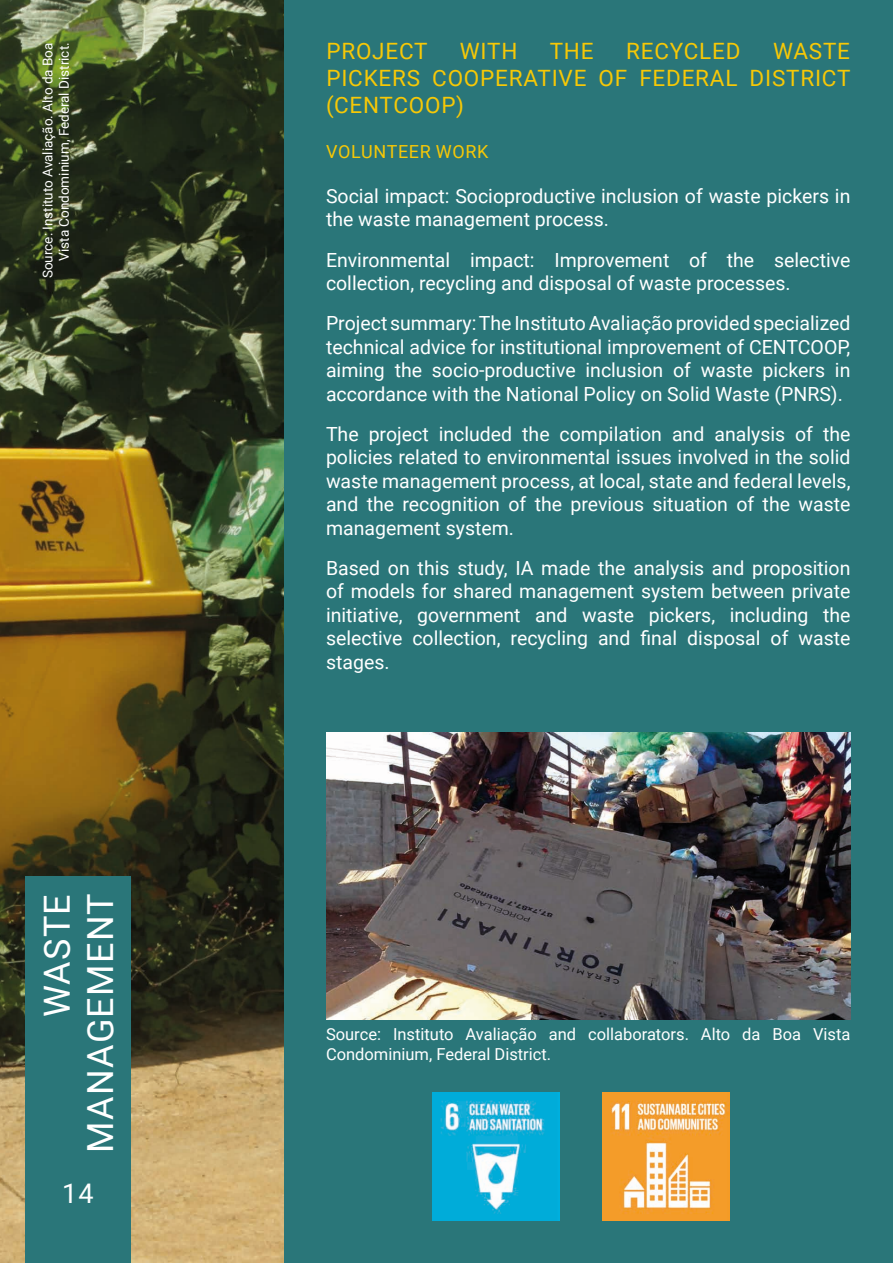
<style>
.page{position:relative;width:893px;height:1263px;background:#fff}
.page>*{position:absolute;margin:0;border:0;box-sizing:border-box;transform-origin:0 0}
.t1{font:36px/43.2px "Roboto";letter-spacing:.035em;color:#fff;text-align:right}
.t2{font:27px "Roboto";color:#fff}
.t3{font:22.5px/27px "Roboto";letter-spacing:.035em;color:#f7c806;text-align:justify}
.t4{font:19.5px/23.4px "Roboto";color:#fff;text-align:justify}
.t5{font:18px "Roboto";letter-spacing:.035em;color:#f7c806}
.t6{font:16.5px/19.8px "Roboto";color:#fff}
.t7{font:13.5px/16.2px "Roboto";color:#fff;text-align:right}
</style>
<div class="page">
<div style="left:283px;top:0;width:610px;height:1263px;background:#2a7679"></div>
<img style="left:326px;top:733px;width:524px;height:286px">
<img style="left:602px;top:1093px;width:128px;height:127px">
<img style="left:432px;top:1093px;width:128px;height:127px">
<img style="left:0;top:0;width:283px;height:1263px">
<div style="left:26px;top:876px;width:105px;height:387px;background:#2a7679"></div>
<p class="t7" style="left:39px;top:278px;width:237px;rotate:-90deg">Source: Instituto Avaliação. Alto da Boa<br>Vista Condominium, Federal District.</p>
<h1 class="t1" style="left:34px;top:1153px;width:261px;rotate:-90deg">WASTE<br>MANAGEMENT</h1>
<h2 class="t2" style="left:62px;top:1175px;width:33px">14</h2>
<p class="t3" style="left:326px;top:37px;width:526px;text-indent:447px">WASTE PICKERS COOPERATIVE OF FEDERAL DISTRICT (CENTCOOP)</p>
<p class="t5" style="left:326px;top:139px;width:164px">VOLUNTEER WORK</p>
<p class="t4" style="left:326px;top:183px;width:526px">Social impact: Socioproductive inclusion of waste pickers in the waste management process.</p>
<p class="t4" style="left:326px;top:247px;width:526px">Environmental impact: Improvement of the selective collection, recycling and disposal of waste processes.</p>
<p class="t4" style="left:326px;top:311px;width:526px">Project summary: The Instituto Avaliação provided specialized technical advice for institutional improvement of CENTCOOP, aiming the socio-productive inclusion of waste pickers in accordance with the National Policy on Solid Waste (PNRS).</p>
<p class="t4" style="left:326px;top:422px;width:526px">The project included the compilation and analysis of the policies related to environmental issues involved in the solid waste management process, at local, state and federal levels, and the recognition of the previous situation of the waste management system.</p>
<p class="t4" style="left:326px;top:556px;width:526px">Based on this study, IA made the analysis and proposition of models for shared management system between private initiative, government and waste pickers, including the selective collection, recycling and final disposal of waste stages.</p>
<p class="t3" style="left:326px;top:37px;width:103px">PROJECT</p>
<p class="t3" style="left:460px;top:37px;width:59px">WITH</p>
<p class="t3" style="left:550px;top:37px;width:45px">THE</p>
<p class="t3" style="left:626px;top:37px;width:116px">RECYCLED</p>
<p class="t6" style="left:326px;top:1023px;width:526px">Source: Instituto Avaliação and collaborators. Alto da Boa Vista<br>Condominium, Federal District.</p>
</div>
